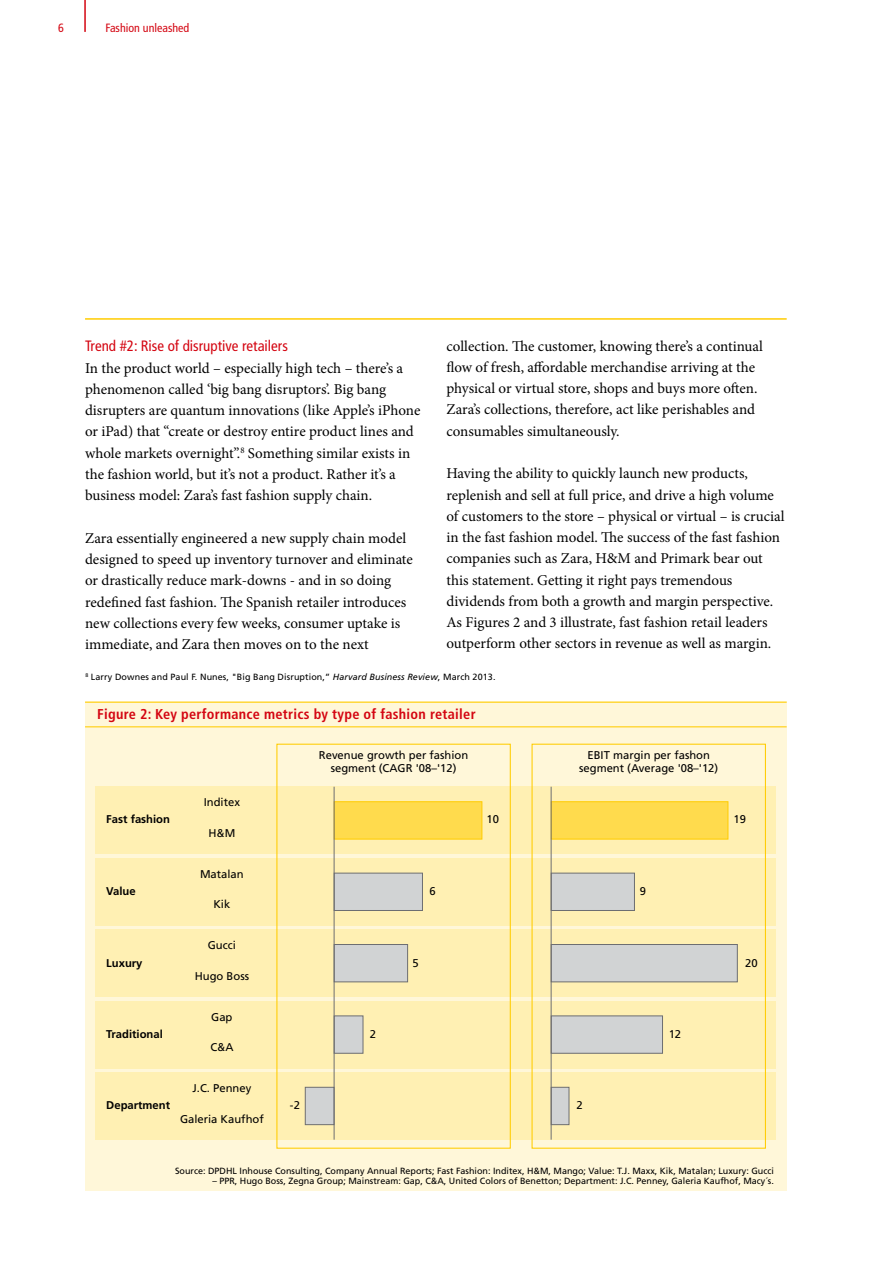
<style>
.page{position:relative;width:893px;height:1263px;background:#fff}
.page>*{position:absolute;margin:0;border:0;box-sizing:border-box;transform-origin:0 0}
.t1{font:15px/21.3px "Minion Pro";letter-spacing:-.005em;color:#000}
.t2{font:condensed 15px "Frutiger LT Std";color:#d40511}
.t3{font:700 condensed 14.25px "Frutiger LT Std";letter-spacing:.02em;color:#d40511}
.t4{font:condensed 12px "Frutiger LT Std";color:#d40511}
.t5{font:11.25px/13.5px "Frutiger LT Std";color:#000;text-align:center}
.t6{font:700 11.25px "Frutiger LT Std";color:#000}
.t7{font:9px "Frutiger LT Std";color:#000}
.s1{font-style:italic}
</style>
<div class="page">
<hr style="left:85px;top:318px;width:702px;height:2px;background:#fc0">
<div style="left:85px;top:702px;width:702px;height:489px;background:#fff7d9"></div>
<div style="left:96px;top:787px;width:680px;height:67px;background:#fff0b3"></div>
<div style="left:96px;top:858px;width:680px;height:67px;background:#fff0b3"></div>
<div style="left:96px;top:929px;width:680px;height:68px;background:#fff0b3"></div>
<div style="left:96px;top:1001px;width:680px;height:67px;background:#fff0b3"></div>
<div style="left:96px;top:1072px;width:680px;height:68px;background:#fff0b3"></div>
<div style="left:276px;top:744px;width:235px;height:405px;border:1px solid #fc0"></div>
<div style="left:531px;top:744px;width:235px;height:405px;border:1px solid #fc0"></div>
<hr style="left:85px;top:726px;width:702px;height:1px;background:#fc0">
<hr style="left:85px;top:702px;width:702px;height:1px;background:#fc0">
<div style="left:334px;top:801px;width:148px;height:38px;background:#ffdb4d;border:1px solid #fc0"></div>
<div style="left:334px;top:873px;width:89px;height:38px;background:#d1d3d4;border:1px solid #6d6e71"></div>
<div style="left:334px;top:944px;width:74px;height:38px;background:#d1d3d4;border:1px solid #6d6e71"></div>
<div style="left:334px;top:1015px;width:29px;height:39px;background:#d1d3d4;border:1px solid #6d6e71"></div>
<div style="left:305px;top:1087px;width:30px;height:38px;background:#d1d3d4;border:1px solid #6d6e71"></div>
<hr style="left:334px;top:787px;width:1px;height:353px;background:#6d6e71">
<div style="left:551px;top:801px;width:177px;height:38px;background:#ffdb4d;border:1px solid #fc0"></div>
<div style="left:551px;top:873px;width:84px;height:38px;background:#d1d3d4;border:1px solid #6d6e71"></div>
<div style="left:551px;top:944px;width:187px;height:38px;background:#d1d3d4;border:1px solid #6d6e71"></div>
<div style="left:551px;top:1015px;width:112px;height:39px;background:#d1d3d4;border:1px solid #6d6e71"></div>
<div style="left:551px;top:1087px;width:18px;height:38px;background:#d1d3d4;border:1px solid #6d6e71"></div>
<hr style="left:551px;top:787px;width:1px;height:353px;background:#6d6e71">
<hr style="left:84px;top:0;width:2px;height:32px;background:#d40511">
<p class="t4" style="left:58px;top:21px;width:7px">6</p>
<p class="t4" style="left:106px;top:21px;width:85px">Fashion unleashed</p>
<p class="t1" style="left:446px;top:335px;width:318px">collection. The customer, knowing there’s a continual flow of fresh, affordable merchandise arriving at the physical or virtual store, shops and buys more often.<br>Zara’s collections, therefore, act like perishables and consumables simultaneously.</p>
<p class="t1" style="left:446px;top:463px;width:340px">Having the ability to quickly launch new products, replenish and sell at full price, and drive a high volume of customers to the store – physical or virtual – is crucial in the fast fashion model. The success of the fast fashion companies such as Zara, H&amp;M and Primark bear out this statement. Getting it right pays tremendous dividends from both a growth and margin perspective.<br>As Figures 2 and 3 illustrate, fast fashion retail leaders outperform other sectors in revenue as well as margin.</p>
<p class="t2" style="left:85px;top:337px;width:204px">Trend #2: Rise of disruptive retailers</p>
<p class="t1" style="left:85px;top:357px;width:337px">In the product world – especially high tech – there’s a phenomenon called ‘big bang disruptors’. Big bang disrupters are quantum innovations (like Apple’s iPhone or iPad) that “create or destroy entire product lines and whole markets overnight”.<sup>8</sup> Something similar exists in the fashion world, but it’s not a product. Rather it’s a business model: Zara’s fast fashion supply chain.</p>
<p class="t1" style="left:85px;top:527px;width:329px">Zara essentially engineered a new supply chain model designed to speed up inventory turnover and eliminate or drastically reduce mark-downs - and in so doing redefined fast fashion. The Spanish retailer introduces new collections every few weeks, consumer uptake is immediate, and Zara then moves on to the next</p>
<p class="t7" style="left:85px;top:672px;width:412px"><sup>8</sup> Larry Downes and Paul F. Nunes, "Big Bang Disruption,” <span class="s1">Harvard Business Review</span>, March 2013.</p>
<p class="t3" style="left:97px;top:705px;width:380px">Figure 2: Key performance metrics by type of fashion retailer</p>
<p class="t5" style="left:319px;top:748px;width:151px">Revenue growth per fashion segment (CAGR '08–'12)</p>
<p class="t5" style="left:579px;top:748px;width:141px">EBIT margin per fashon segment (Average '08–'12)</p>
<p class="t5" style="left:204px;top:796px;width:38px">Inditex</p>
<p class="t6" style="left:106px;top:813px;width:65px">Fast fashion</p>
<p class="t5" style="left:486px;top:813px;width:14px">10</p>
<p class="t5" style="left:733px;top:813px;width:14px">19</p>
<p class="t5" style="left:208px;top:826px;width:28px">H&amp;M</p>
<p class="t5" style="left:200px;top:867px;width:45px">Matalan</p>
<p class="t6" style="left:106px;top:884px;width:31px">Value</p>
<p class="t5" style="left:429px;top:884px;width:8px">6</p>
<p class="t5" style="left:640px;top:884px;width:8px">9</p>
<p class="t5" style="left:213px;top:897px;width:18px">Kik</p>
<p class="t5" style="left:208px;top:939px;width:30px">Gucci</p>
<p class="t6" style="left:106px;top:956px;width:38px">Luxury</p>
<p class="t5" style="left:412px;top:956px;width:8px">5</p>
<p class="t5" style="left:745px;top:956px;width:14px">20</p>
<p class="t5" style="left:195px;top:969px;width:56px">Hugo Boss</p>
<p class="t5" style="left:211px;top:1010px;width:23px">Gap</p>
<p class="t6" style="left:106px;top:1027px;width:58px">Traditional</p>
<p class="t5" style="left:370px;top:1027px;width:8px">2</p>
<p class="t5" style="left:669px;top:1027px;width:14px">12</p>
<p class="t5" style="left:210px;top:1040px;width:25px">C&amp;A</p>
<p class="t5" style="left:193px;top:1082px;width:60px">J.C. Penney</p>
<p class="t6" style="left:106px;top:1098px;width:65px">Department</p>
<p class="t5" style="left:290px;top:1098px;width:12px">-2</p>
<p class="t5" style="left:576px;top:1098px;width:8px">2</p>
<p class="t5" style="left:180px;top:1112px;width:85px">Galeria Kaufhof</p>
<p class="t7" style="left:175px;top:1165px;width:600px">Source: DPDHL Inhouse Consulting, Company Annual Reports; Fast Fashion: Inditex, H&amp;M, Mango; Value: T.J. Maxx, Kik, Matalan; Luxury: Gucci</p>
<p class="t7" style="left:212px;top:1176px;width:563px">– PPR, Hugo Boss, Zegna Group; Mainstream: Gap, C&amp;A, United Colors of Benetton; Department: J.C. Penney, Galeria Kaufhof, Macy´s.</p>
</div>
